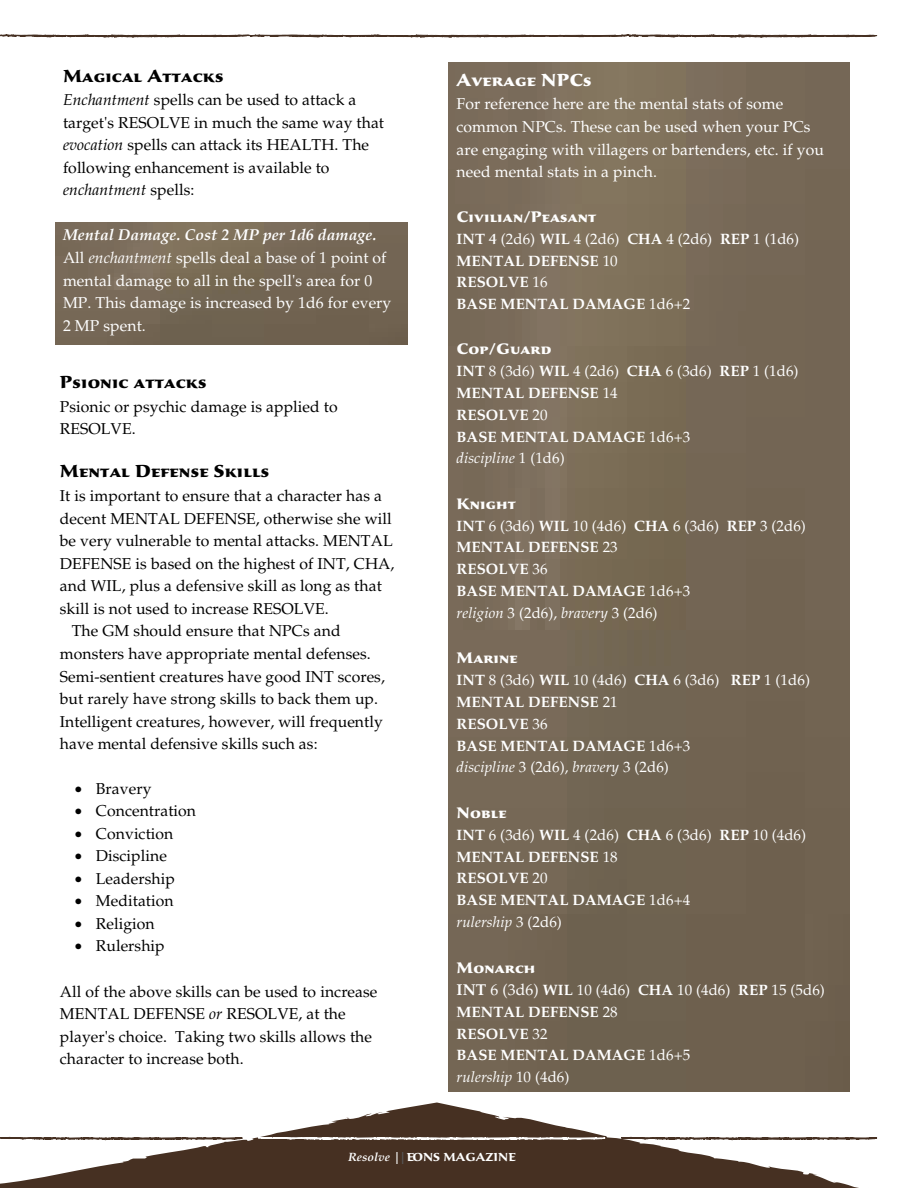
<style>
.page{position:relative;width:918px;height:1188px;background:#fff}
.page>*{position:absolute;margin:0;border:0;box-sizing:border-box;transform-origin:0 0}
.t1{font:900 18px "Sava Pro";letter-spacing:.005em;color:#000}
.t2{font:900 18px "Sava Pro";letter-spacing:.005em;color:#fff}
.t3{font:15.75px/22.5px "Palatino LT Std";letter-spacing:.005em;color:#000}
.t4{font:15.75px/22.6px "Palatino LT Std";letter-spacing:.005em;color:#fff}
.t5{font:900 15.75px "Sava Pro";letter-spacing:.005em;color:#fff}
.t6{font:700 15px/21.8px "Palatino LT Std";letter-spacing:.005em;color:#fff}
.t7{font:700 12px "Sava Pro";color:#fff}
.s1{font-style:italic}
.s2{font-weight:700;font-style:italic}
.s3{font-family:"Sava Pro";font-weight:500}
.s4{font-weight:400}
.s5{font-weight:400;font-style:italic}
.s6{font-size:15.75px}
.s7{font-weight:400;font-size:15.75px}
.s8{font-family:"Palatino LT Std";font-style:italic}
.s9{font-family:"Palatino LT Std";font-style:italic;color:#58595b}
</style>
<div class="page">
<img style="left:55px;top:223px;width:353px;height:122px">
<svg style="left:0;top:34px;width:878px;height:4px"></svg>
<svg style="left:0;top:1103px;width:878px;height:85px;fill:#463022"></svg>
<svg style="left:258px;top:1136px;width:349px;height:5px"></svg>
<img style="left:449px;top:63px;width:401px;height:1029px">
<p class="t1" style="left:63px;top:64px;width:162px">Magical Attacks</p>
<p class="t3" style="left:63px;top:89px;width:323px"><span class="s1">Enchantment</span> spells can be used to attack a target's RESOLVE in much the same way that <span class="s1">evocation</span> spells can attack its HEALTH. The following enhancement is available to <span class="s1">enchantment</span> spells:</p>
<p class="t4" style="left:63px;top:224px;width:330px"><span class="s2">Mental Damage. Cost 2 MP per 1d6 damage.<br></span>All <span class="s1">enchantment</span> spells deal a base of 1 point of mental damage to all in the spell's area for 0<br>MP. This damage is increased by 1d6 for every 2 MP spent.</p>
<p class="t1" style="left:60px;top:370px;width:148px">Psionic attacks</p>
<p class="t3" style="left:60px;top:395px;width:279px">Psionic or psychic damage is applied to<br>RESOLVE.</p>
<p class="t1" style="left:60px;top:459px;width:211px">Mental Defense Skills</p>
<p class="t3" style="left:60px;top:485px;width:324px">It is important to ensure that a character has a</p>
<p class="t3" style="left:60px;top:508px;width:334px">decent MENTAL DEFENSE, otherwise she will</p>
<p class="t3" style="left:60px;top:530px;width:334px">be very vulnerable to mental attacks. MENTAL</p>
<p class="t3" style="left:60px;top:553px;width:336px">DEFENSE is based on the highest of INT, CHA,</p>
<p class="t3" style="left:60px;top:575px;width:324px">and WIL, plus a defensive skill as long as that</p>
<p class="t3" style="left:60px;top:598px;width:270px">skill is not used to increase RESOLVE.</p>
<p class="t3" style="left:72px;top:620px;width:270px">The GM should ensure that NPCs and</p>
<p class="t3" style="left:60px;top:643px;width:313px">monsters have appropriate mental defenses.</p>
<p class="t3" style="left:60px;top:665px;width:327px">Semi-sentient creatures have good INT scores,</p>
<p class="t3" style="left:60px;top:688px;width:320px">but rarely have strong skills to back them up.</p>
<p class="t3" style="left:60px;top:710px;width:325px">Intelligent creatures, however, will frequently</p>
<p class="t3" style="left:60px;top:733px;width:259px">have mental defensive skills such as:</p>
<p class="t3" style="left:75px;top:777px;width:78px">• Bravery</p>
<p class="t3" style="left:75px;top:800px;width:123px">• Concentration</p>
<p class="t3" style="left:75px;top:823px;width:100px">• Conviction</p>
<p class="t3" style="left:75px;top:845px;width:94px">• Discipline</p>
<p class="t3" style="left:75px;top:868px;width:102px">• Leadership</p>
<p class="t3" style="left:75px;top:890px;width:100px">• Meditation</p>
<p class="t3" style="left:75px;top:913px;width:81px">• Religion</p>
<p class="t3" style="left:75px;top:935px;width:91px">• Rulership</p>
<p class="t3" style="left:60px;top:980px;width:319px">All of the above skills can be used to increase MENTAL DEFENSE <span class="s1">or</span> RESOLVE, at the player's choice. Taking two skills allows the character to increase both.</p>
<p class="t2" style="left:457px;top:68px;width:137px">Average NPCs</p>
<p class="t4" style="left:457px;top:93px;width:369px">For reference here are the mental stats of some common NPCs. These can be used when your PCs are engaging with villagers or bartenders, etc. if you need mental stats in a pinch.</p>
<p class="t5" style="left:457px;top:206px;width:141px">Civilian/Peasant</p>
<p class="t6" style="left:457px;top:228px;width:344px">INT <span class="s3">4</span> <span class="s4">(2d6)</span> WIL <span class="s4">4 (2d6)</span> CHA <span class="s4">4 (2d6)</span> REP <span class="s4">1 (1d6)<br></span>MENTAL DEFENSE <span class="s4">10<br></span>RESOLVE <span class="s4">16<br></span>BASE MENTAL DAMAGE <span class="s4">1d6+2</span></p>
<p class="t5" style="left:457px;top:339px;width:96px">Cop/Guard</p>
<p class="t6" style="left:457px;top:360px;width:344px">INT <span class="s4">8 (3d6)</span> WIL <span class="s4">4 (2d6)</span> CHA <span class="s4">6 (3d6)</span> REP <span class="s4">1 (1d6)<br></span>MENTAL DEFENSE <span class="s4">14<br></span>RESOLVE <span class="s4">20<br></span>BASE MENTAL DAMAGE <span class="s4">1d6+3<br></span><span class="s5">discipline</span> <span class="s4">1 (1d6)</span></p>
<p class="t5" style="left:457px;top:493px;width:61px">Knight</p>
<p class="t6" style="left:457px;top:515px;width:351px">INT <span class="s4">6 (3d6)</span> WIL <span class="s4">10 (4d6)</span> CHA <span class="s4">6 (3d6)</span> REP <span class="s4">3 (2d6)<br></span>MENTAL DEFENSE <span class="s4">23<br></span>RESOLVE <span class="s4">36<br></span>BASE MENTAL DAMAGE <span class="s4">1d6+3<br></span><span class="s5">religion</span> <span class="s4">3 (2d6),</span> <span class="s5">bravery</span> <span class="s4">3 (2d6)</span></p>
<p class="t5" style="left:457px;top:648px;width:63px">Marine</p>
<p class="t6" style="left:457px;top:669px;width:355px">INT <span class="s4">8 (3d6)</span> WIL <span class="s4">10 (4d6)</span> CHA <span class="s4">6 (3d6)</span> REP <span class="s4">1 (1d6)<br></span>MENTAL DEFENSE <span class="s4">21<br></span>RESOLVE <span class="s4">36<br></span>BASE MENTAL DAMAGE <span class="s4">1d6+3<br></span><span class="s5">discipline</span> <span class="s4">3 (2d6),</span> <span class="s5">bravery</span> <span class="s4">3 (2d6)</span></p>
<p class="t5" style="left:457px;top:802px;width:51px">Noble</p>
<p class="t6" style="left:457px;top:824px;width:351px">INT <span class="s4">6 (3d6)</span> WIL <span class="s4">4 (2d6)</span> CHA <span class="s4">6 (3d6)</span> REP <span class="s4">10 (4d6)<br></span>MENTAL DEFENSE <span class="s4">18<br></span>RESOLVE <span class="s4">20<br></span>BASE MENTAL DAMAGE <span class="s4">1d6+4<br></span><span class="s5">rulership</span> <span class="s4">3 (2d6)</span></p>
<p class="t5" style="left:457px;top:957px;width:80px">Monarch</p>
<p class="t6" style="left:457px;top:979px;width:370px"><span class="s6">INT</span> <span class="s7">6 (3d6)</span> WIL <span class="s4">10 (4d6)</span> CHA <span class="s4">10 (4d6)</span> REP <span class="s4">15 (5d6)<br></span>MENTAL DEFENSE <span class="s4">28<br></span>RESOLVE <span class="s4">32<br></span>BASE MENTAL DAMAGE <span class="s4">1d6+5<br></span><span class="s5">rulership</span> <span class="s4">10 (4d6)</span></p>
<p class="t7" style="left:348px;top:1149px;width:169px"><span class="s8">Resolve |</span><span class="s9">|</span> EONS MAGAZINE</p>
</div>
